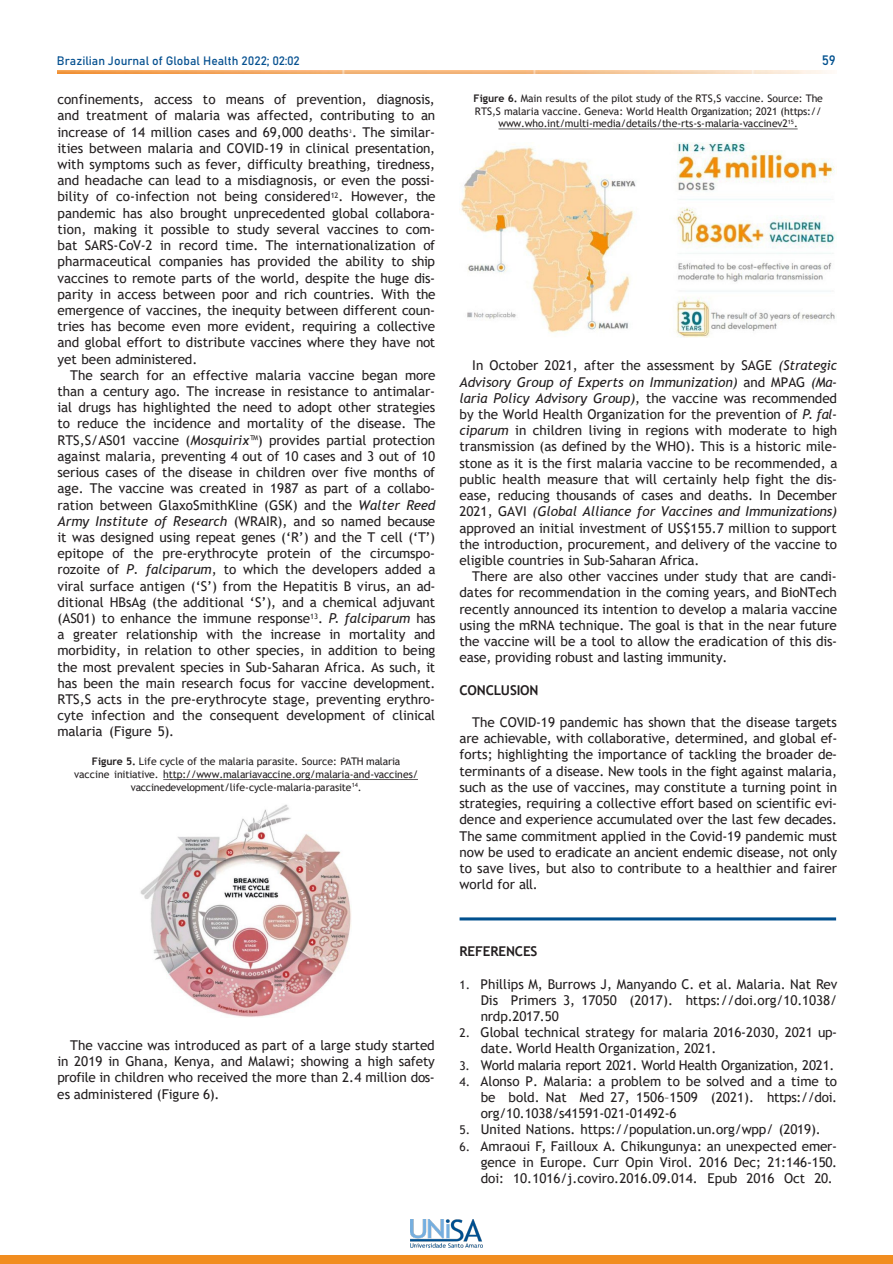
<style>
.page{position:relative;width:893px;height:1264px;background:#fff}
.page>*{position:absolute;margin:0;border:0;box-sizing:border-box;transform-origin:0 0}
.t1{font:13.5px/16.2px "Trebuchet MS";letter-spacing:-.005em;color:#231f20;text-align:justify}
.t2{font:13.5px "Trebuchet MS";letter-spacing:-.03em;color:#231f20}
.t3{font:700 13.5px "Trebuchet MS";letter-spacing:-.01em;color:#231f20}
.t4{font:13.5px "Bahnschrift";color:#01508e}
.t5{font:12px "Bahnschrift";color:#055090}
.t6{font:10.5px/12.6px "Trebuchet MS";letter-spacing:-.01em;color:#231f20;text-align:center}
.s1{font-weight:700}
.s2{font-style:italic}
.s3{font-size:12px}
</style>
<div class="page">
<img style="left:57px;top:71px;width:771px;height:2px">
<div style="left:0;top:1254px;width:892px;height:9px;background:#f18d20"></div>
<img style="left:410px;top:1219px;width:73px;height:28px">
<svg style="left:498px;top:128px;width:299px;height:1px"></svg>
<svg style="left:163px;top:779px;width:255px;height:1px"></svg>
<img style="left:140px;top:804px;width:212px;height:213px">
<img style="left:460px;top:143px;width:376px;height:194px">
<hr style="left:459px;top:917px;width:377px;height:3px;background:#01508e">
<p class="t5" style="left:57px;top:52px;width:244px">Brazilian Journal of Global Health 2022; 02:02</p>
<p class="t4" style="left:821px;top:50px;width:15px">59</p>
<p class="t6" style="left:473px;top:92px;width:350px"><span class="s1">Figure 6.</span> Main results of the pilot study of the RTS,S vaccine. Source: The<br>RTS,S malaria vaccine. Geneva: World Health Organization; 2021 (https:// www.who.int/multi-media/details/the-rts-s-malaria-vaccinev2<sup>15</sup>.</p>
<p class="t1" style="left:57px;top:91px;width:379px">confinements, access to means of prevention, diagnosis, and treatment of malaria was affected, contributing to an increase of 14 million cases and 69,000 deaths<sup>₃</sup>. The similar&shy;ities between malaria and COVID-19 in clinical presentation, with symptoms such as fever, difficulty breathing, tiredness, and headache can lead to a misdiagnosis, or even the possi&shy;bility of co-infection not being considered<sup>12</sup>. However, the pandemic has also brought unprecedented global collabora&shy;tion, making it possible to study several vaccines to com&shy;bat SARS-CoV-2 in record time. The internationalization of pharmaceutical companies has provided the ability to ship vaccines to remote parts of the world, despite the huge dis&shy;parity in access between poor and rich countries. With the emergence of vaccines, the inequity between different coun&shy;tries has become even more evident, requiring a collective and global effort to distribute vaccines where they have not yet been administered.</p>
<p class="t1" style="left:57px;top:367px;width:380px;text-indent:13px">The search for an effective malaria vaccine began more than a century ago. The increase in resistance to antimalar&shy;ial drugs has highlighted the need to adopt other strategies to reduce the incidence and mortality of the disease. The RTS,S/AS01 vaccine (<span class="s2">Mosquirix</span>™) provides partial protection against malaria, preventing 4 out of 10 cases and 3 out of 10 serious cases of the disease in children over five months of age. The vaccine was created in 1987 as part of a collabo&shy;ration between GlaxoSmithKline (GSK) and the <span class="s2">Walter Reed Army Institute of Research</span> (WRAIR), and so named because it was designed using repeat genes (‘R’) and the T cell (‘T’) epitope of the pre-erythrocyte protein of the circumspo&shy;rozoite of <span class="s2">P. falciparum</span>, to which the developers added a viral surface antigen (‘S’) from the Hepatitis B virus, an ad&shy;ditional HBsAg (the additional ‘S’), and a chemical adjuvant (AS01) to enhance the immune response<sup>13</sup>. <span class="s2">P. falciparum</span> has a greater relationship with the increase in mortality and morbidity, in relation to other species, in addition to being the most prevalent species in Sub-Saharan Africa. As such, it has been the main research focus for vaccine development.<br>RTS,S acts in the pre-erythrocyte stage, preventing erythro&shy;cyte infection and the consequent development of clinical malaria (Figure 5).</p>
<p class="t6" style="left:74px;top:755px;width:345px"><span class="s1">Figure 5.</span> Life cycle of the malaria parasite. Source: PATH malaria vaccine initiative. http://www.malariavaccine.org/malaria-and-vaccines/ vaccinedevelopment/life-cycle-malaria-parasite<sup>14</sup>.</p>
<p class="t1" style="left:459px;top:357px;width:379px;text-indent:13px">In October 2021, after the assessment by SAGE <span class="s2">(Strategic Advisory Group of Experts on Immunization)</span> and MPAG <span class="s2">(Ma&shy;laria Policy Advisory Group)</span>, the vaccine was recommended by the World Health Organization for the prevention of <span class="s2">P. fal&shy;ciparum</span> in children living in regions with moderate to high transmission (as defined by the WHO). This is a historic mile&shy;stone as it is the first malaria vaccine to be recommended, a public health measure that will certainly help fight the dis&shy;ease, reducing thousands of cases and deaths. In December 2021, GAVI <span class="s2">(Global Alliance for Vaccines and Immunizations) </span>approved an initial investment of US$155.7 million to support the introduction, procurement, and delivery of the vaccine to eligible countries in Sub-Saharan Africa.</p>
<p class="t1" style="left:459px;top:568px;width:379px;text-indent:13px">There are also other vaccines under study that are candi&shy;dates for recommendation in the coming years, and BioNTech recently announced its intention to develop a malaria vaccine using the mRNA technique. The goal is that in the near future the vaccine will be a tool to allow the eradication of this dis&shy;ease, providing robust and lasting immunity.</p>
<p class="t3" style="left:459px;top:681px;width:81px">CONCLUSION</p>
<p class="t1" style="left:459px;top:714px;width:379px;text-indent:13px">The COVID-19 pandemic has shown that the disease targets are achievable, with collaborative, determined, and global ef&shy;forts; highlighting the importance of tackling the broader de&shy;terminants of a disease. New tools in the fight against malaria, such as the use of vaccines, may constitute a turning point in strategies, requiring a collective effort based on scientific evi&shy;dence and experience accumulated over the last few decades.<br>The same commitment applied in the Covid-19 pandemic must now be used to eradicate an ancient endemic disease, not only to save lives, but also to contribute to a healthier and fairer world for all.</p>
<p class="t1" style="left:57px;top:1036px;width:379px;text-indent:13px">The vaccine was introduced as part of a large study started in 2019 in Ghana, Kenya, and Malawi; showing a high safety profile in children who received the more than 2.4 million dos&shy;es administered (Figure 6).</p>
<p class="t3" style="left:459px;top:942px;width:79px">REFERENCES</p>
<p class="t1" style="left:480px;top:975px;width:358px;text-indent:-21px"><span class="s3">1.</span> Phillips M, Burrows J, Manyando C. et al. Malaria. Nat Rev Dis Primers 3, 17050 (2017). https://doi.org/10.1038/ nrdp.2017.50</p>
<p class="t1" style="left:480px;top:1023px;width:358px;text-indent:-21px"><span class="s3">2.</span> Global technical strategy for malaria 2016-2030, 2021 up&shy;date. World Health Organization, 2021.</p>
<p class="t2" style="left:459px;top:1055px;width:376px"><span class="s3">3.</span> World malaria report 2021. World Health Organization, 2021.</p>
<p class="t1" style="left:480px;top:1072px;width:358px;text-indent:-21px"><span class="s3">4.</span> Alonso P. Malaria: a problem to be solved and a time to be bold. Nat Med 27, 1506–1509 (2021). https://doi. org/10.1038/s41591-021-01492-6</p>
<p class="t1" style="left:459px;top:1121px;width:363px"><span class="s3">5.</span> United Nations. https://population.un.org/wpp/ (2019).</p>
<p class="t1" style="left:480px;top:1137px;width:358px;text-indent:-21px"><span class="s3">6.</span> Amraoui F, Failloux A. Chikungunya: an unexpected emer&shy;gence in Europe. Curr Opin Virol. 2016 Dec; 21:146-150. doi: 10.1016/j.coviro.2016.09.014. Epub 2016 Oct 20.</p>
</div>
